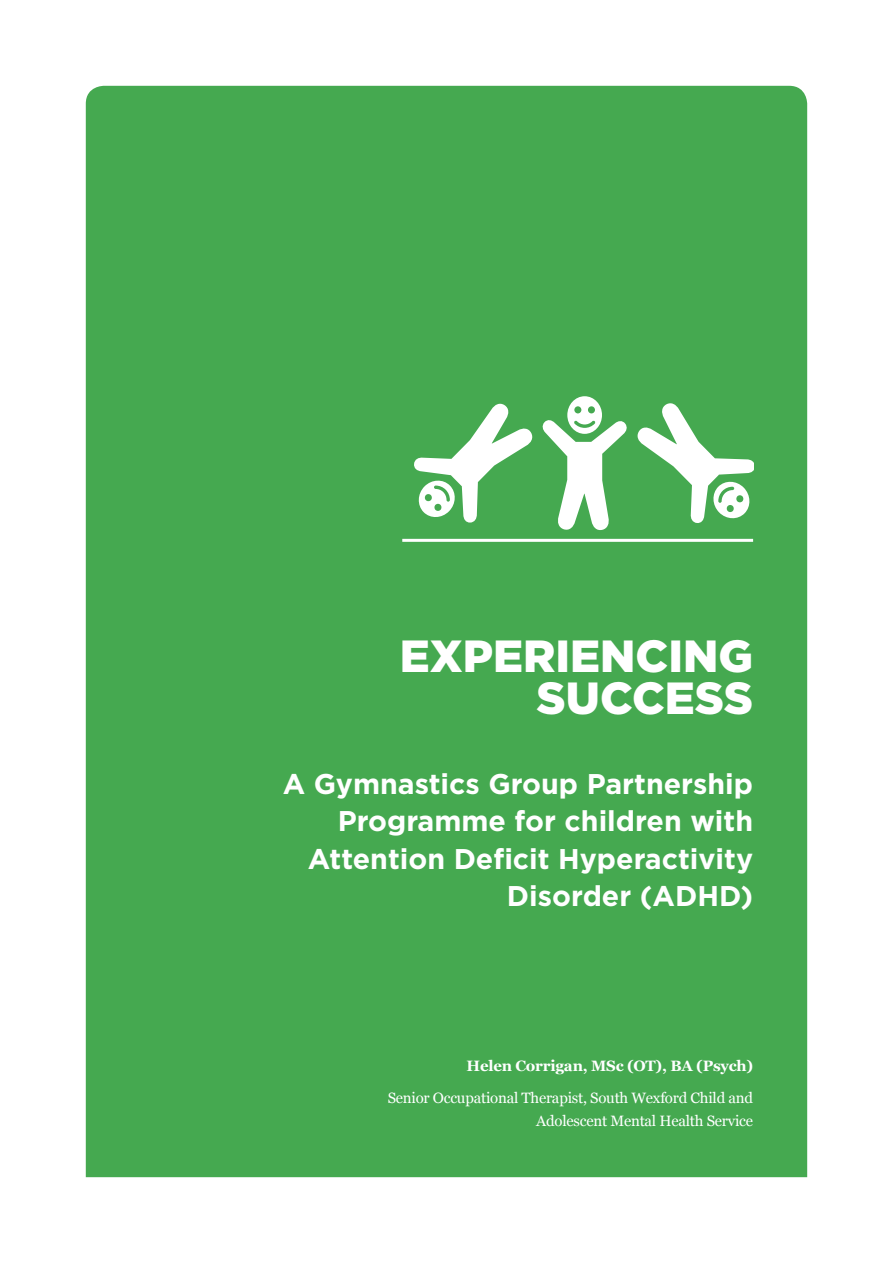
<style>
.page{position:relative;width:893px;height:1263px;background:#fff}
.page>*{position:absolute;margin:0;border:0;box-sizing:border-box;transform-origin:0 0}
.title_heading{font:900 45px/42px "Gotham";color:#fff;text-align:right}
.title_heading_sub{font:700 28.5px/37.5px "Gotham";color:#fff;text-align:right}
.t1{font:15px/22.5px "Georgia";letter-spacing:-.015em;color:#fff;text-align:right}
.t2{font:700 15px "Georgia";letter-spacing:-.015em;color:#fff}
</style>
<div class="page">
<div style="left:86px;top:86px;width:721px;height:1091px;background:#45a950"></div>
<hr style="left:402px;top:539px;width:351px;height:3px;background:#fff">
<svg style="left:541px;top:396px;width:87px;height:135px"></svg>
<svg style="left:414px;top:402px;width:120px;height:121px"></svg>
<svg style="left:636px;top:402px;width:117px;height:121px"></svg>
<p class="title_heading" style="left:400px;top:634px;width:355px">EXPERIENCING<br>SUCCESS</p>
<p class="title_heading_sub" style="left:283px;top:764px;width:472px">A Gymnastics Group Partnership<br>Programme for children with<br>Attention Deficit Hyperactivity<br>Disorder (ADHD)</p>
<p class="t2" style="left:467px;top:1055px;width:288px">Helen Corrigan, MSc (OT), BA (Psych)</p>
<p class="t1" style="left:388px;top:1086px;width:367px">Senior Occupational Therapist, South Wexford Child and<br>Adolescent Mental Health Service</p>
</div>
